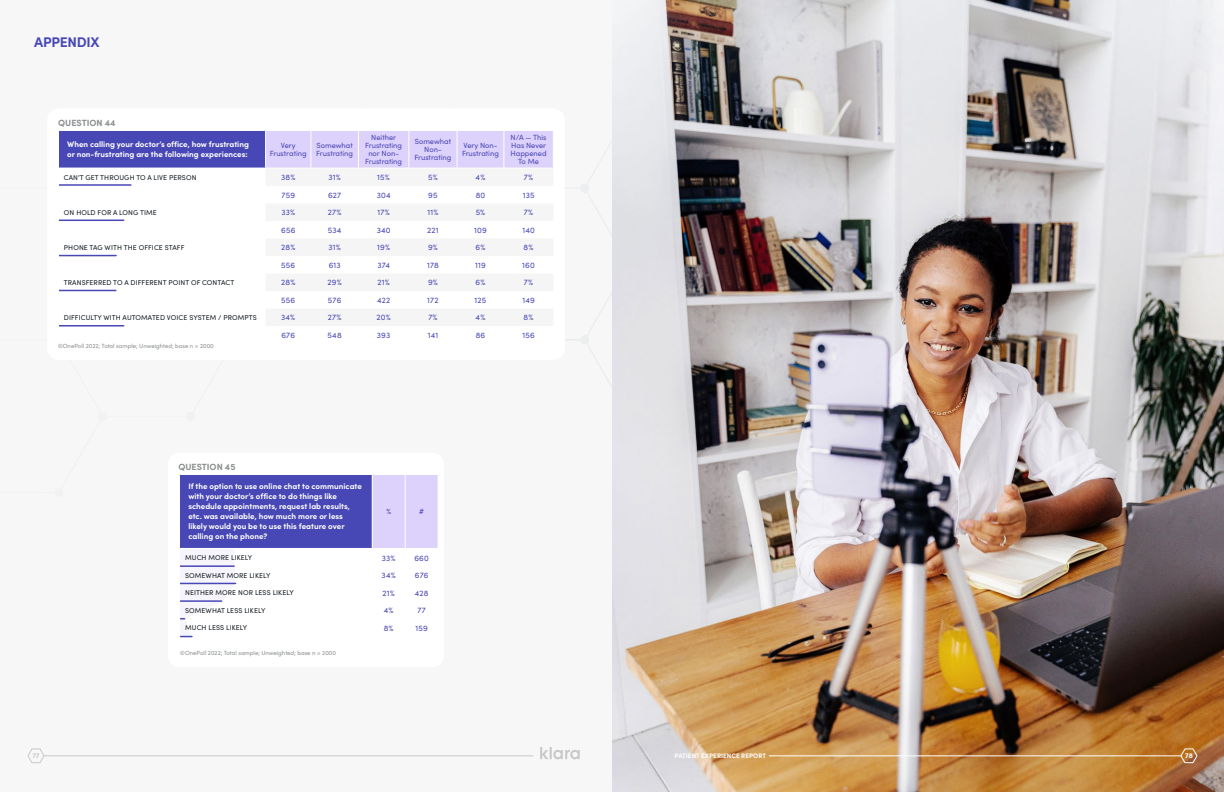
<style>
.page{position:relative;width:1224px;height:792px;background:#f7f7f7}
.page>*{position:absolute;margin:0;border:0;box-sizing:border-box;transform-origin:0 0}
.t1{font:700 14px "Sofia Pro";letter-spacing:-.02em;color:#4847b6}
.Klara___Chart_Questi{font:700 9px "Sofia Pro";color:#8b8f90}
.Klara___Appendix_Cha{font:700 8px/10px "Sofia Pro";color:#fff}
.Klara___Appendix{font:8px "Sofia Pro";letter-spacing:.025em;color:#4847b6}
.Klara___Appendix_Cha-2{font:7.5px/8px "Sofia Pro";color:#4847b6;text-align:center}
.Klara___Appendix_cop{font:7px "Sofia Pro";letter-spacing:.015em;color:#151c21}
.t2{font:700 7px "Sofia Pro";color:#c9c9c9}
.t3{font:700 7px "Sofia Pro";color:#fff}
.t4{font:700 6.5px "Sofia Pro";letter-spacing:.005em;color:#fff}
.Klara___Appendix_Cop{font:6px "Sofia Pro";color:#8b8f90}
</style>
<div class="page">
<div style="left:47px;top:108px;width:518px;height:252px;background:#fff;border-radius:12px"></div>
<hr style="left:56px;top:184px;width:75px;height:2px;background:#4847b6">
<hr style="left:57px;top:220px;width:67px;height:1px;background:#4847b6">
<div style="left:58px;top:130px;width:208px;height:38px;background:#4847b6"></div>
<div style="left:266px;top:131px;width:287px;height:37px;background:#ddd2fb"></div>
<hr style="left:58px;top:130px;width:208px;height:1px;background:#fff">
<hr style="left:358px;top:131px;width:1px;height:37px;background:#fff">
<hr style="left:409px;top:131px;width:1px;height:37px;background:#fff">
<hr style="left:457px;top:131px;width:1px;height:37px;background:#fff">
<hr style="left:265px;top:131px;width:1px;height:37px;background:#fff">
<hr style="left:311px;top:131px;width:1px;height:37px;background:#fff">
<hr style="left:504px;top:131px;width:1px;height:37px;background:#fff">
<hr style="left:58px;top:255px;width:58px;height:1px;background:#4847b6">
<hr style="left:58px;top:290px;width:58px;height:1px;background:#4847b6">
<hr style="left:58px;top:325px;width:66px;height:2px;background:#4847b6">
<div style="left:51px;top:131px;width:8px;height:212px;background:#fff"></div>
<div style="left:168px;top:453px;width:276px;height:214px;background:#fff;border-radius:12px"></div>
<div style="left:179px;top:474px;width:193px;height:74px;background:#4847b6"></div>
<div style="left:373px;top:475px;width:65px;height:73px;background:#ddd2fb"></div>
<hr style="left:179px;top:474px;width:193px;height:1px;background:#fff">
<hr style="left:405px;top:475px;width:1px;height:73px;background:#fff">
<svg style="left:180px;top:565px;width:56px;height:72px"></svg>
<div style="left:174px;top:472px;width:6px;height:174px;background:#fff"></div>
<img style="left:612px;top:0;width:612px;height:792px">
<hr style="left:44px;top:756px;width:489px;height:1px;background:#c9c9c9">
<svg style="left:27px;top:748px;width:18px;height:15px"></svg>
<svg style="left:540px;top:747px;width:40px;height:12px"></svg>
<hr style="left:769px;top:756px;width:412px;height:1px;background:#fff">
<svg style="left:1180px;top:748px;width:18px;height:15px"></svg>
<p class="t1" style="left:34px;top:33px;width:67px">APPENDIX</p>
<p class="Klara___Chart_Questi" style="left:58px;top:117px;width:59px">QUESTION 44</p>
<p class="Klara___Appendix_Cha" style="left:67px;top:139px;width:183px">When calling your doctor’s office, how frustrating or non-frustrating are the following experiences:</p>
<p class="Klara___Appendix_Cha-2" style="left:270px;top:141px;width:38px">Very<br>Frustrating</p>
<p class="Klara___Appendix_Cha-2" style="left:316px;top:141px;width:38px;text-align:left">Somewhat<br>Frustrating</p>
<p class="Klara___Appendix_Cha-2" style="left:365px;top:133px;width:38px">Neither<br>Frustrating nor Non-<br>Frustrating</p>
<p class="Klara___Appendix_Cha-2" style="left:414px;top:137px;width:38px">Somewhat<br>Non-<br>Frustrating</p>
<p class="Klara___Appendix_Cha-2" style="left:462px;top:141px;width:38px;text-align:left">Very Non-<br>Frustrating</p>
<p class="Klara___Appendix_Cha-2" style="left:511px;top:133px;width:38px">N/A — This<br>Has Never<br>Happened<br>To Me</p>
<p class="Klara___Appendix_cop" style="left:64px;top:173px;width:134px">CAN’T GET THROUGH TO A LIVE PERSON</p>
<p class="Klara___Appendix" style="left:281px;top:173px;width:16px">38%</p>
<p class="Klara___Appendix" style="left:329px;top:173px;width:14px">31%</p>
<p class="Klara___Appendix" style="left:377px;top:173px;width:14px">15%</p>
<p class="Klara___Appendix" style="left:428px;top:173px;width:11px">5%</p>
<p class="Klara___Appendix" style="left:476px;top:173px;width:11px">4%</p>
<p class="Klara___Appendix" style="left:524px;top:173px;width:11px">7%</p>
<p class="Klara___Appendix" style="left:281px;top:190px;width:15px">759</p>
<p class="Klara___Appendix" style="left:328px;top:190px;width:15px">627</p>
<p class="Klara___Appendix" style="left:377px;top:190px;width:15px">304</p>
<p class="Klara___Appendix" style="left:428px;top:190px;width:11px">95</p>
<p class="Klara___Appendix" style="left:476px;top:190px;width:11px">80</p>
<p class="Klara___Appendix" style="left:523px;top:190px;width:13px">135</p>
<p class="Klara___Appendix_cop" style="left:64px;top:208px;width:94px">ON HOLD FOR A LONG TIME</p>
<p class="Klara___Appendix" style="left:281px;top:208px;width:15px">33%</p>
<p class="Klara___Appendix" style="left:328px;top:208px;width:15px">27%</p>
<p class="Klara___Appendix" style="left:378px;top:208px;width:14px">17%</p>
<p class="Klara___Appendix" style="left:427px;top:208px;width:13px">11%</p>
<p class="Klara___Appendix" style="left:476px;top:208px;width:11px">5%</p>
<p class="Klara___Appendix" style="left:524px;top:208px;width:11px">7%</p>
<p class="Klara___Appendix" style="left:281px;top:225px;width:16px">656</p>
<p class="Klara___Appendix" style="left:328px;top:225px;width:15px">534</p>
<p class="Klara___Appendix" style="left:377px;top:225px;width:15px">340</p>
<p class="Klara___Appendix" style="left:427px;top:225px;width:13px">221</p>
<p class="Klara___Appendix" style="left:474px;top:225px;width:14px">109</p>
<p class="Klara___Appendix" style="left:522px;top:225px;width:14px">140</p>
<p class="Klara___Appendix_cop" style="left:64px;top:243px;width:122px">PHONE TAG WITH THE OFFICE STAFF</p>
<p class="Klara___Appendix" style="left:281px;top:243px;width:16px">28%</p>
<p class="Klara___Appendix" style="left:329px;top:243px;width:14px">31%</p>
<p class="Klara___Appendix" style="left:377px;top:243px;width:14px">19%</p>
<p class="Klara___Appendix" style="left:428px;top:243px;width:11px">9%</p>
<p class="Klara___Appendix" style="left:476px;top:243px;width:11px">6%</p>
<p class="Klara___Appendix" style="left:524px;top:243px;width:11px">8%</p>
<p class="Klara___Appendix" style="left:281px;top:260px;width:15px">556</p>
<p class="Klara___Appendix" style="left:329px;top:260px;width:14px">613</p>
<p class="Klara___Appendix" style="left:377px;top:260px;width:14px">374</p>
<p class="Klara___Appendix" style="left:427px;top:260px;width:13px">178</p>
<p class="Klara___Appendix" style="left:475px;top:260px;width:12px">119</p>
<p class="Klara___Appendix" style="left:522px;top:260px;width:14px">160</p>
<p class="Klara___Appendix_cop" style="left:64px;top:278px;width:172px">TRANSFERRED TO A DIFFERENT POINT OF CONTACT</p>
<p class="Klara___Appendix" style="left:281px;top:278px;width:16px">28%</p>
<p class="Klara___Appendix" style="left:328px;top:278px;width:16px">29%</p>
<p class="Klara___Appendix" style="left:377px;top:278px;width:14px">21%</p>
<p class="Klara___Appendix" style="left:428px;top:278px;width:11px">9%</p>
<p class="Klara___Appendix" style="left:476px;top:278px;width:11px">6%</p>
<p class="Klara___Appendix" style="left:524px;top:278px;width:11px">7%</p>
<p class="Klara___Appendix" style="left:281px;top:295px;width:15px">556</p>
<p class="Klara___Appendix" style="left:328px;top:295px;width:15px">576</p>
<p class="Klara___Appendix" style="left:377px;top:295px;width:15px">422</p>
<p class="Klara___Appendix" style="left:427px;top:295px;width:13px">172</p>
<p class="Klara___Appendix" style="left:475px;top:295px;width:13px">125</p>
<p class="Klara___Appendix" style="left:522px;top:295px;width:14px">149</p>
<p class="Klara___Appendix_cop" style="left:64px;top:313px;width:194px">DIFFICULTY WITH AUTOMATED VOICE SYSTEM / PROMPTS</p>
<p class="Klara___Appendix" style="left:281px;top:313px;width:16px">34%</p>
<p class="Klara___Appendix" style="left:328px;top:313px;width:15px">27%</p>
<p class="Klara___Appendix" style="left:377px;top:313px;width:16px">20%</p>
<p class="Klara___Appendix" style="left:428px;top:313px;width:11px">7%</p>
<p class="Klara___Appendix" style="left:476px;top:313px;width:11px">4%</p>
<p class="Klara___Appendix" style="left:524px;top:313px;width:11px">8%</p>
<p class="Klara___Appendix" style="left:281px;top:330px;width:15px">676</p>
<p class="Klara___Appendix" style="left:328px;top:330px;width:16px">548</p>
<p class="Klara___Appendix" style="left:377px;top:330px;width:15px">393</p>
<p class="Klara___Appendix" style="left:428px;top:330px;width:12px">141</p>
<p class="Klara___Appendix" style="left:476px;top:330px;width:11px">86</p>
<p class="Klara___Appendix" style="left:522px;top:330px;width:14px">156</p>
<p class="Klara___Appendix_Cop" style="left:58px;top:342px;width:157px">©OnePoll 2022; Total sample; Unweighted; base n = 2000</p>
<p class="Klara___Chart_Questi" style="left:178px;top:461px;width:59px">QUESTION 45</p>
<p class="Klara___Appendix_Cha" style="left:188px;top:482px;width:175px">If the option to use online chat to communicate with your doctor’s office to do things like schedule appointments, request lab results, etc. was available, how much more or less likely would you be to use this feature over calling on the phone?</p>
<p class="Klara___Appendix_Cha-2" style="left:386px;top:508px;width:6px">%</p>
<p class="Klara___Appendix_Cha-2" style="left:419px;top:508px;width:6px">#</p>
<p class="Klara___Appendix_cop" style="left:185px;top:554px;width:69px">MUCH MORE LIKELY</p>
<p class="Klara___Appendix" style="left:382px;top:553px;width:15px">33%</p>
<p class="Klara___Appendix" style="left:414px;top:553px;width:16px">660</p>
<p class="Klara___Appendix_cop" style="left:185px;top:571px;width:87px">SOMEWHAT MORE LIKELY</p>
<p class="Klara___Appendix" style="left:382px;top:570px;width:16px">34%</p>
<p class="Klara___Appendix" style="left:415px;top:570px;width:15px">676</p>
<p class="Klara___Appendix_cop" style="left:185px;top:589px;width:110px">NEITHER MORE NOR LESS LIKELY</p>
<p class="Klara___Appendix" style="left:383px;top:588px;width:14px">21%</p>
<p class="Klara___Appendix" style="left:415px;top:588px;width:15px">428</p>
<p class="Klara___Appendix_cop" style="left:185px;top:606px;width:82px">SOMEWHAT LESS LIKELY</p>
<p class="Klara___Appendix" style="left:384px;top:605px;width:11px">4%</p>
<p class="Klara___Appendix" style="left:417px;top:605px;width:10px">77</p>
<p class="Klara___Appendix_cop" style="left:185px;top:623px;width:64px">MUCH LESS LIKELY</p>
<p class="Klara___Appendix" style="left:384px;top:623px;width:11px">8%</p>
<p class="Klara___Appendix" style="left:415px;top:623px;width:14px">159</p>
<p class="Klara___Appendix_Cop" style="left:180px;top:649px;width:157px">©OnePoll 2022; Total sample; Unweighted; base n = 2000</p>
<p class="t2" style="left:32px;top:751px;width:9px">77</p>
<p class="t4" style="left:675px;top:752px;width:93px">PATIENT EXPERIENCE REPORT</p>
<p class="t3" style="left:1185px;top:751px;width:9px">78</p>
</div>
